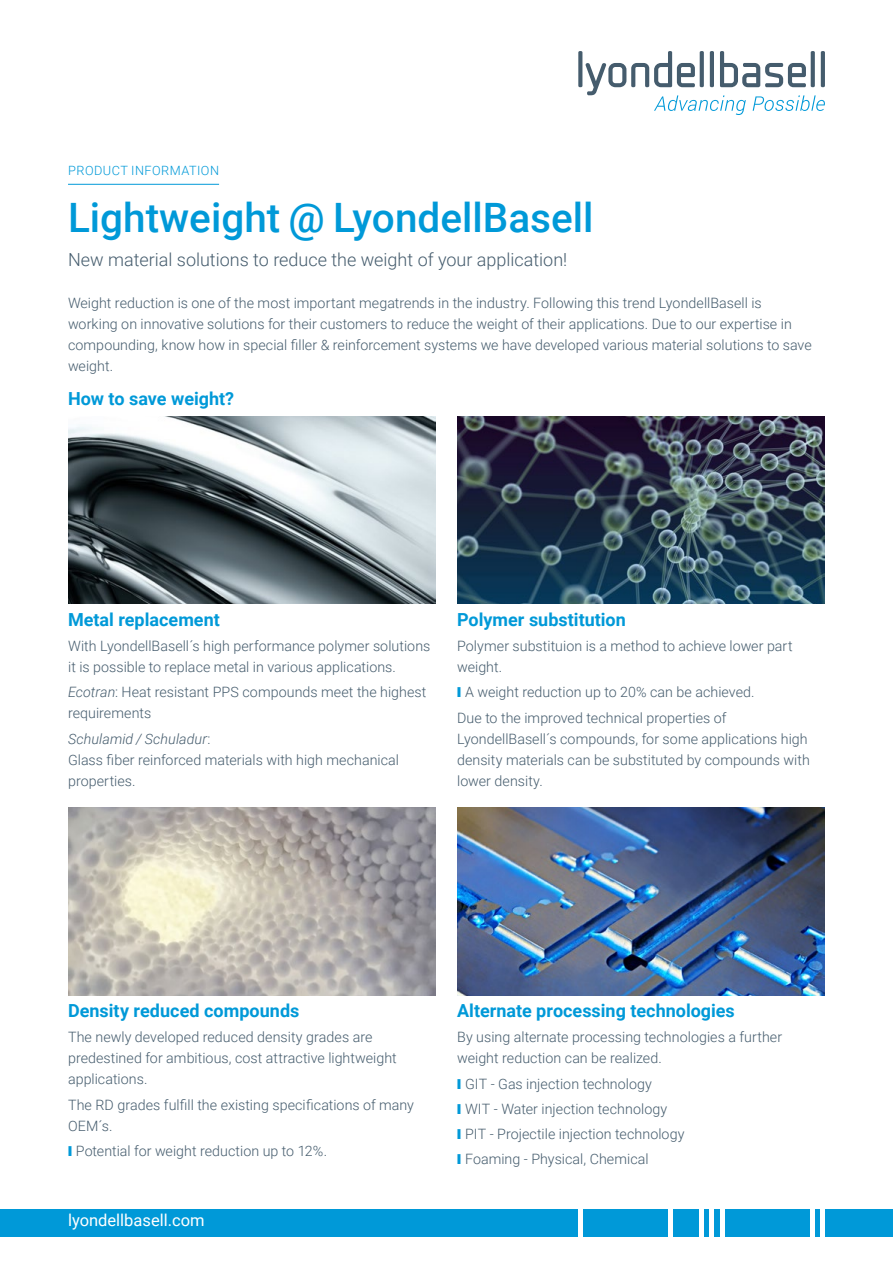
<style>
.page{position:relative;width:893px;height:1263px;background:#fff}
.page>*{position:absolute;margin:0;border:0;box-sizing:border-box;transform-origin:0 0}
.t1{font:500 40.5px "Roboto";color:#0099d8}
.t2{font:700 18px "Roboto";color:#0099d8}
.t3{font:300 18px "Roboto";color:#455c6d}
.t4{font:16.5px "Roboto";color:#fff}
.t5{font:300 14.25px/21px "Roboto";letter-spacing:.005em;color:#455c6d}
.t6{font:300 12.75px "Roboto";letter-spacing:.035em;color:#0099d8}
.s1{font-style:italic}
.s2{color:#0099d8}
</style>
<div class="page">
<div style="left:0;top:1209px;width:893px;height:27px;background:#0099d8"></div>
<svg style="left:578px;top:51px;width:4px;height:36px"></svg>
<svg style="left:585px;top:51px;width:240px;height:64px"></svg>
<hr style="left:578px;top:1209px;width:4px;height:27px;background:#fff">
<hr style="left:668px;top:1209px;width:4px;height:27px;background:#fff">
<hr style="left:700px;top:1209px;width:4px;height:27px;background:#fff">
<hr style="left:710px;top:1209px;width:4px;height:27px;background:#fff">
<hr style="left:720px;top:1209px;width:4px;height:27px;background:#fff">
<hr style="left:821px;top:1209px;width:4px;height:27px;background:#fff">
<hr style="left:811px;top:1209px;width:4px;height:27px;background:#fff">
<hr style="left:68px;top:184px;width:151px;height:1px;background:#0099d8">
<img style="left:68px;top:417px;width:368px;height:187px">
<img style="left:68px;top:808px;width:368px;height:187px">
<img style="left:457px;top:417px;width:368px;height:187px">
<img style="left:457px;top:808px;width:368px;height:187px">
<p class="t6" style="left:68px;top:162px;width:152px">PRODUCT INFORMATION</p>
<p class="t1" style="left:68px;top:190px;width:527px">Lightweight @ LyondellBasell</p>
<p class="t3" style="left:68px;top:247px;width:501px">New material solutions to reduce the weight of your application!</p>
<p class="t5" style="left:68px;top:292px;width:745px">Weight reduction is one of the most important megatrends in the industry. Following this trend LyondellBasell is working on innovative solutions for their customers to reduce the weight of their applications. Due to our expertise in compounding, know how in special filler &amp; reinforcement systems we have developed various material solutions to save weight.</p>
<p class="t2" style="left:68px;top:386px;width:168px">How to save weight?</p>
<p class="t2" style="left:68px;top:607px;width:153px">Metal replacement</p>
<p class="t5" style="left:68px;top:635px;width:364px">With LyondellBasell´s high performance polymer solutions it is possible to replace metal in various applications.</p>
<p class="t5" style="left:68px;top:681px;width:360px"><span class="s1">Ecotran</span>: Heat resistant PPS compounds meet the highest requirements</p>
<p class="t5" style="left:68px;top:727px;width:333px"><span class="s1">Schulamid / Schuladur</span>:<br>Glass fiber reinforced materials with high mechanical properties.</p>
<p class="t2" style="left:457px;top:607px;width:170px">Polymer substitution</p>
<p class="t5" style="left:457px;top:635px;width:337px">Polymer substituion is a method to achieve lower part weight.</p>
<p class="t5" style="left:457px;top:681px;width:299px"><span class="s2">❙</span> A weight reduction up to 20% can be achieved.</p>
<p class="t5" style="left:457px;top:706px;width:354px">Due to the improved technical properties of LyondellBasell´s compounds, for some applications high density materials can be substituted by compounds with lower density.</p>
<p class="t2" style="left:68px;top:998px;width:233px">Density reduced compounds</p>
<p class="t5" style="left:68px;top:1026px;width:330px">The newly developed reduced density grades are predestined for ambitious, cost attractive lightweight applications.</p>
<p class="t5" style="left:68px;top:1093px;width:347px">The RD grades fulfill the existing specifications of many<br>OEM´s.</p>
<p class="t5" style="left:68px;top:1140px;width:261px"><span class="s2">❙</span> Potential for weight reduction up to 12%.</p>
<p class="t4" style="left:68px;top:1209px;width:138px">lyondellbasell.com</p>
<p class="t2" style="left:457px;top:998px;width:279px">Alternate processing technologies</p>
<p class="t5" style="left:457px;top:1026px;width:327px">By using alternate processing technologies a further weight reduction can be realized.</p>
<p class="t5" style="left:457px;top:1072px;width:196px"><span class="s2">❙</span> GIT - Gas injection technology</p>
<p class="t5" style="left:457px;top:1098px;width:212px"><span class="s2">❙</span> WIT - Water injection technology</p>
<p class="t5" style="left:457px;top:1123px;width:229px"><span class="s2">❙</span> PIT - Projectile injection technology</p>
<p class="t5" style="left:457px;top:1148px;width:193px"><span class="s2">❙</span> Foaming - Physical, Chemical</p>
</div>
